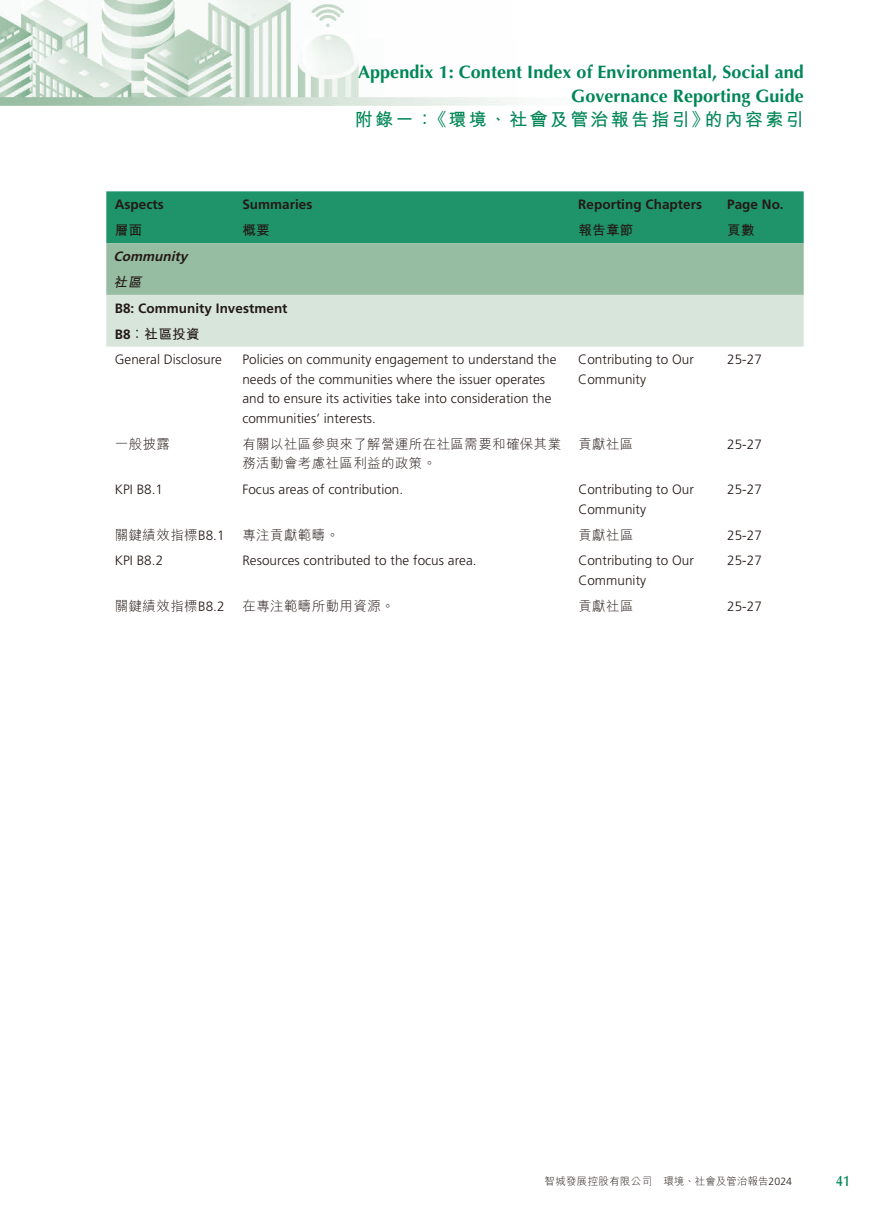
<style>
.page{position:relative;width:893px;height:1212px;background:#fff}
.page>*{position:absolute;margin:0;border:0;box-sizing:border-box;transform-origin:0 0}
.t1{font:700 18px/24px "Optima LT Std";letter-spacing:.005em;color:#008657;text-align:right}
.t2{font:700 18px "M Hei HK";letter-spacing:.13em;color:#008657}
.t3{font:600 15px "Optima LT Std";color:#008657;scale:.85 1}
.t4{font:300 13.5px/19.5px "Frutiger LT Std";letter-spacing:.005em;color:#231916}
.t5{font:300 13.5px/19.5px "M Hei HK";letter-spacing:.03em;color:#231916}
.t6{font:700 13.5px "Frutiger LT Std";letter-spacing:.005em;color:#231916}
.t7{font:700 13.5px "M Hei HK";letter-spacing:.03em;color:#231916}
.t8{font:italic 700 13.5px "Frutiger LT Std";color:#231916}
.t9{font:italic 700 13.5px "M Hei HK";color:#231916}
.t10{font:300 10.5px "M Hei HK";letter-spacing:.03em;color:#231916}
.s1{font-family:"Frutiger LT Std"}
</style>
<div class="page">
<img style="left:0;top:0;width:523px;height:106px">
<svg style="left:106px;top:191px;width:698px;height:156px;background:#85bca1"></svg>
<h1 class="t1" style="left:358px;top:60px;width:447px">Appendix 1: Content Index of Environmental, Social and<br>Governance Reporting Guide</h1>
<h1 class="t2" style="left:355px;top:107px;width:450px">附錄一：《環境、社會及管治報告指引》的內容索引</h1>
<p class="t6" style="left:115px;top:197px;width:50px">Aspects</p>
<p class="t6" style="left:242px;top:197px;width:72px">Summaries</p>
<p class="t6" style="left:578px;top:197px;width:125px">Reporting Chapters</p>
<p class="t6" style="left:727px;top:197px;width:58px">Page No.</p>
<p class="t7" style="left:115px;top:220px;width:29px">層面</p>
<p class="t7" style="left:242px;top:220px;width:29px">概要</p>
<p class="t7" style="left:578px;top:220px;width:57px">報告章節</p>
<p class="t7" style="left:727px;top:220px;width:29px">頁數</p>
<p class="t8" style="left:114px;top:248px;width:79px">Community</p>
<p class="t9" style="left:114px;top:272px;width:33px">社區</p>
<p class="t6" style="left:115px;top:300px;width:174px">B8: Community Investment</p>
<p class="t7" style="left:115px;top:324px;width:86px"><span class="s1">B8</span>︰社區投資</p>
<p class="t4" style="left:115px;top:350px;width:109px">General Disclosure</p>
<p class="t4" style="left:242px;top:350px;width:316px">Policies on community engagement to understand the needs of the communities where the issuer operates and to ensure its activities take into consideration the communities’ interests.</p>
<p class="t4" style="left:578px;top:350px;width:117px">Contributing to Our<br>Community</p>
<p class="t4" style="left:727px;top:350px;width:36px">25-27</p>
<p class="t5" style="left:115px;top:434px;width:57px">一般披露</p>
<p class="t5" style="left:242px;top:434px;width:320px">有關以社區參與來了解營運所在社區需要和確保其業務活動會考慮社區利益的政策。</p>
<p class="t5" style="left:578px;top:434px;width:57px">貢獻社區</p>
<p class="t4" style="left:727px;top:435px;width:36px">25-27</p>
<p class="t4" style="left:115px;top:480px;width:50px">KPI B8.1</p>
<p class="t4" style="left:242px;top:480px;width:162px">Focus areas of contribution.</p>
<p class="t4" style="left:578px;top:480px;width:117px">Contributing to Our<br>Community</p>
<p class="t4" style="left:727px;top:480px;width:36px">25-27</p>
<p class="t5" style="left:115px;top:525px;width:111px">關鍵績效指標<span class="s1">B8.1</span></p>
<p class="t5" style="left:242px;top:525px;width:98px">專注貢獻範疇。</p>
<p class="t5" style="left:578px;top:525px;width:57px">貢獻社區</p>
<p class="t4" style="left:727px;top:525px;width:36px">25-27</p>
<p class="t4" style="left:115px;top:551px;width:50px">KPI B8.2</p>
<p class="t4" style="left:242px;top:551px;width:236px">Resources contributed to the focus area.</p>
<p class="t4" style="left:578px;top:551px;width:117px">Contributing to Our<br>Community</p>
<p class="t4" style="left:727px;top:551px;width:36px">25-27</p>
<p class="t5" style="left:115px;top:596px;width:111px">關鍵績效指標<span class="s1">B8.2</span></p>
<p class="t5" style="left:242px;top:596px;width:154px">在專注範疇所動用資源。</p>
<p class="t5" style="left:578px;top:596px;width:57px">貢獻社區</p>
<p class="t4" style="left:727px;top:597px;width:36px">25-27</p>
<p class="t10" style="left:545px;top:1176px;width:249px">智城發展控股有限公司 環境、社會及管治報告<span class="s1">2024</span></p>
<p class="t3" style="left:836px;top:1172px;width:17px">41</p>
</div>
